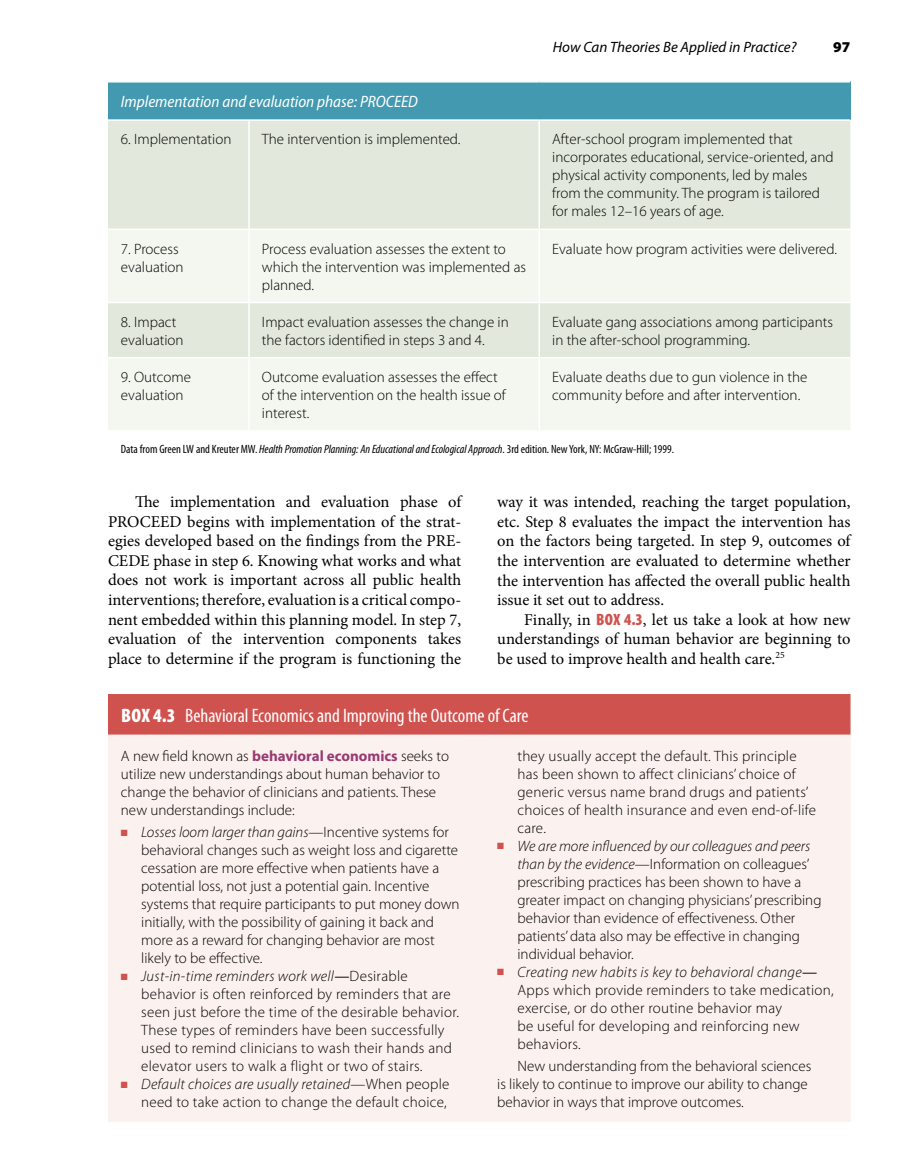
<style>
.page{position:relative;width:918px;height:1175px;background:#fff}
.page>*{position:absolute;margin:0;border:0;box-sizing:border-box;transform-origin:0 0}
.t1{font:condensed 19.5px "Myriad Pro";color:#fff}
.t2{font:16.5px/19.5px "Minion Pro";color:#000;text-align:justify}
.t3{font:italic semi-condensed 16.5px "Myriad Pro";color:#fff}
.t4{font:300 15px/18px "Myriad Pro";color:#000}
.t5{font:300 15px/18px "Myriad Pro";letter-spacing:.02em;color:#000}
.t6{font:italic 15px "Myriad Pro";color:#000}
.t7{font:900 15px "Myriad Pro";color:#000}
.t8{font:condensed 12px "Myriad Pro";color:#000}
.s1{font-style:italic}
.s2{font-family:"Myriad Pro";font-weight:900;font-stretch:condensed;color:#d0524e}
.s3{font-weight:900}
.s4{font-weight:700;color:#9a3972}
.s5{color:#d0524e}
.s6{font-weight:400;font-style:italic}
</style>
<div class="page">
<div style="left:108px;top:82px;width:742px;height:38px;background:#4399b0"></div>
<div style="left:108px;top:121px;width:742px;height:107px;background:#e2e9dc"></div>
<svg style="left:108px;top:230px;width:742px;height:200px;fill:#f4f6f0"></svg>
<hr style="left:108px;top:119px;width:141px;height:2px;background:#fff">
<hr style="left:249px;top:119px;width:290px;height:2px;background:#fff">
<hr style="left:248px;top:121px;width:2px;height:107px;background:#fff">
<hr style="left:539px;top:119px;width:311px;height:2px;background:#fff">
<hr style="left:538px;top:121px;width:2px;height:107px;background:#fff">
<hr style="left:248px;top:230px;width:2px;height:72px;background:#fff">
<hr style="left:538px;top:230px;width:2px;height:72px;background:#fff">
<hr style="left:108px;top:302px;width:141px;height:1px;background:#fff">
<hr style="left:249px;top:302px;width:290px;height:1px;background:#fff">
<hr style="left:248px;top:303px;width:2px;height:54px;background:#fff">
<hr style="left:539px;top:302px;width:311px;height:1px;background:#fff">
<hr style="left:538px;top:303px;width:2px;height:54px;background:#fff">
<hr style="left:248px;top:358px;width:2px;height:72px;background:#fff">
<hr style="left:538px;top:358px;width:2px;height:72px;background:#fff">
<hr style="left:108px;top:357px;width:141px;height:1px;background:#fff">
<hr style="left:249px;top:357px;width:290px;height:1px;background:#fff">
<hr style="left:539px;top:357px;width:311px;height:1px;background:#fff">
<div style="left:108px;top:694px;width:742px;height:427px;background:#fbf2ef"></div>
<div style="left:108px;top:694px;width:742px;height:40px;background:#d0524e"></div>
<p class="t6" style="left:553px;top:37px;width:245px">How Can Theories Be Applied in Practice?</p>
<p class="t7" style="left:833px;top:37px;width:19px">97</p>
<p class="t3" style="left:121px;top:92px;width:298px">Implementation and evaluation phase: PROCEED</p>
<p class="t4" style="left:121px;top:130px;width:112px">6. Implementation</p>
<p class="t4" style="left:262px;top:130px;width:200px">The intervention is implemented.</p>
<p class="t4" style="left:552px;top:130px;width:283px">After-school program implemented that incorporates educational, service-oriented, and physical activity components, led by males from the community. The program is tailored for males 12–16 years of age.</p>
<p class="t4" style="left:121px;top:239px;width:64px">7. Process evaluation</p>
<p class="t4" style="left:262px;top:239px;width:266px">Process evaluation assesses the extent to which the intervention was implemented as planned.</p>
<p class="t4" style="left:552px;top:239px;width:286px">Evaluate how program activities were delivered.</p>
<p class="t4" style="left:121px;top:312px;width:64px">8. Impact evaluation</p>
<p class="t4" style="left:262px;top:312px;width:248px">Impact evaluation assesses the change in the factors identified in steps 3 and 4.</p>
<p class="t4" style="left:552px;top:312px;width:282px">Evaluate gang associations among participants in the after-school programming.</p>
<p class="t4" style="left:121px;top:368px;width:72px">9. Outcome evaluation</p>
<p class="t4" style="left:262px;top:368px;width:245px">Outcome evaluation assesses the effect of the intervention on the health issue of interest.</p>
<p class="t4" style="left:552px;top:368px;width:257px">Evaluate deaths due to gun violence in the community before and after intervention.</p>
<p class="t8" style="left:121px;top:441px;width:555px">Data from Green LW and Kreuter MW. <span class="s1">Health Promotion Planning: An Educational and Ecological Approach</span>. 3rd edition. New York, NY: McGraw-Hill; 1999.</p>
<p class="t2" style="left:108px;top:492px;width:355px;text-indent:27px">The implementation and evaluation phase of PROCEED begins with implementation of the strat&shy;egies developed based on the findings from the PRE-CEDE phase in step 6. Knowing what works and what does not work is important across all public health interventions; therefore, evaluation is a critical compo&shy;nent embedded within this planning model. In step 7, evaluation of the intervention components takes place to determine if the program is functioning the</p>
<p class="t2" style="left:497px;top:492px;width:355px">way it was intended, reaching the target population,</p>
<p class="t2" style="left:497px;top:512px;width:355px">etc. Step 8 evaluates the impact the intervention has</p>
<p class="t2" style="left:497px;top:531px;width:355px">on the factors being targeted. In step 9, outcomes of</p>
<p class="t2" style="left:497px;top:551px;width:355px">the intervention are evaluated to determine whether</p>
<p class="t2" style="left:497px;top:570px;width:355px">the intervention has affected the overall public health</p>
<p class="t2" style="left:497px;top:590px;width:168px">issue it set out to address.</p>
<p class="t2" style="left:524px;top:609px;width:328px">Finally, in <span class="s2">BOX 4.3</span>, let us take a look at how new</p>
<p class="t2" style="left:497px;top:629px;width:355px">understandings of human behavior are beginning to</p>
<p class="t2" style="left:497px;top:648px;width:289px">be used to improve health and health care.<sup>25</sup></p>
<p class="t1" style="left:121px;top:703px;width:409px"><span class="s3">BOX 4.3</span> Behavioral Economics and Improving the Outcome of Care</p>
<p class="t4" style="left:121px;top:746px;width:330px">A new field known as <span class="s4">behavioral economics</span> seeks to utilize new understandings about human behavior to change the behavior of clinicians and patients. These new understandings include:</p>
<p class="t4" style="left:141px;top:823px;width:320px;text-indent:-20px"><span class="s5">■</span> <span class="s1">Losses loom larger than gains</span>—Incentive systems for behavioral changes such as weight loss and cigarette cessation are more effective when patients have a potential loss, not just a potential gain. Incentive systems that require participants to put money down initially, with the possibility of gaining it back and more as a reward for changing behavior are most likely to be effective.</p>
<p class="t5" style="left:141px;top:967px;width:319px;text-indent:-20px"><span class="s5">■</span> <span class="s1">Just-in-time reminders work well</span><span class="s6">—</span>Desirable behavior is often reinforced by reminders that are seen just before the time of the desirable behavior.<br>These types of reminders have been successfully used to remind clinicians to wash their hands and elevator users to walk a flight or two of stairs.</p>
<p class="t4" style="left:121px;top:1075px;width:330px;text-align:right"><span class="s5">■</span> <span class="s1">Default choices are usually retained</span>—When people need to take action to change the default choice,</p>
<p class="t4" style="left:518px;top:746px;width:300px">they usually accept the default. This principle has been shown to affect clinicians’ choice of generic versus name brand drugs and patients’ choices of health insurance and even end-of-life care.</p>
<p class="t4" style="left:518px;top:836px;width:306px;text-indent:-20px"><span class="s5">■</span> <span class="s1">We are more influenced by our colleagues and peers than by the evidence</span>—Information on colleagues’ prescribing practices has been shown to have a greater impact on changing physicians’ prescribing behavior than evidence of effectiveness. Other patients’ data also may be effective in changing individual behavior.</p>
<p class="t5" style="left:518px;top:962px;width:318px;text-indent:-20px"><span class="s5">■</span> <span class="s1">Creating new habits is key to behavioral change</span><span class="s6">— </span>Apps which provide reminders to take medication, exercise, or do other routine behavior may<br>be useful for developing and reinforcing new behaviors.</p>
<p class="t4" style="left:497px;top:1057px;width:316px;text-indent:20px">New understanding from the behavioral sciences is likely to continue to improve our ability to change behavior in ways that improve outcomes.</p>
</div>
